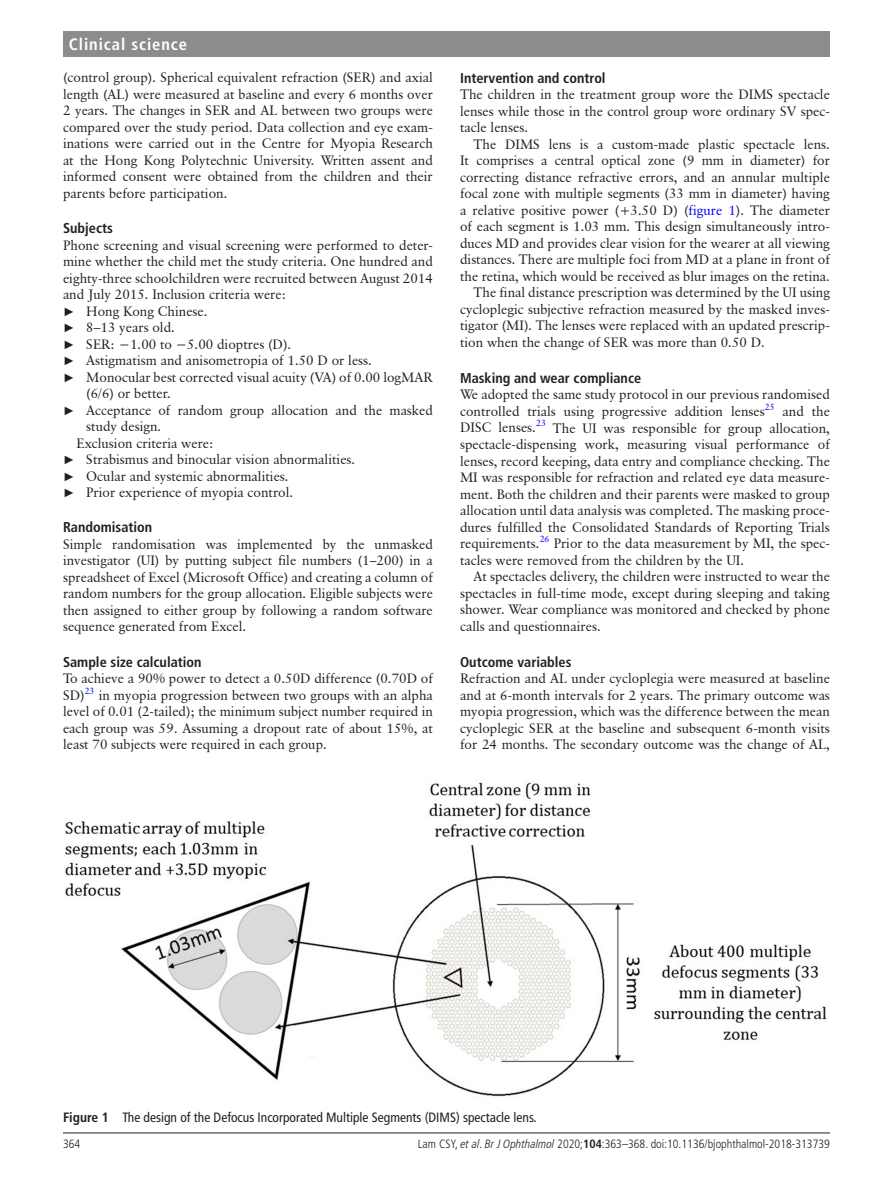
<style>
.page{position:relative;width:893px;height:1191px;background:#fff}
.page>*{position:absolute;margin:0;border:0;box-sizing:border-box;transform-origin:0 0}
.t1{font:700 condensed 16.5px "Frutiger LT Pro";letter-spacing:.055em;color:#fff}
.t2{font:700 condensed 14.25px "Frutiger LT Pro";color:#231f20}
.t3{font:13.5px/16.5px "Classical Garamond BT";color:#231f20;text-align:justify}
.t4{font:condensed 13.5px "Frutiger LT Pro";color:#231f20}
.t5{font:300 condensed 12px "Frutiger LT Pro";color:#231f20}
.s1{font-family:"Arial";font-size:12px}
.s2{color:#00f}
.s3{font-weight:700}
.s4{font-style:italic}
</style>
<div class="page">
<hr style="left:63px;top:1132px;width:767px;height:1px;background:#231f20">
<div style="left:63px;top:31px;width:767px;height:25px;background:#8a8c8e"></div>
<img style="left:65px;top:782px;width:762px;height:315px">
<p class="t1" style="left:69px;top:34px;width:120px">Clinical science</p>
<p class="t3" style="left:63px;top:69px;width:371px">(control group). Spherical equivalent refraction (SER) and axial length (AL) were measured at baseline and every 6 months over 2 years. The changes in SER and AL between two groups were compared over the study period. Data collection and eye exam&shy;inations were carried out in the Centre for Myopia Research at the Hong Kong Polytechnic University. Written assent and informed consent were obtained from the children and their parents before participation.</p>
<p class="t2" style="left:63px;top:220px;width:51px">Subjects</p>
<p class="t3" style="left:63px;top:236px;width:371px">Phone screening and visual screening were performed to deter-</p>
<p class="t3" style="left:63px;top:253px;width:371px">mine whether the child met the study criteria. One hundred and</p>
<p class="t3" style="left:63px;top:269px;width:371px">eighty-three schoolchildren were recruited between August 2014</p>
<p class="t3" style="left:63px;top:286px;width:225px">and July 2015. Inclusion criteria were:</p>
<p class="t3" style="left:63px;top:302px;width:146px"><span class="s1">►</span> Hong Kong Chinese.</p>
<p class="t3" style="left:63px;top:319px;width:113px"><span class="s1">►</span> 8–13 years old.</p>
<p class="t3" style="left:63px;top:335px;width:230px"><span class="s1">►</span> SER: −1.00 to −5.00 dioptres (D).</p>
<p class="t3" style="left:63px;top:352px;width:311px"><span class="s1">►</span> Astigmatism and anisometropia of 1.50 D or less.</p>
<p class="t3" style="left:63px;top:368px;width:371px"><span class="s1">►</span> Monocular best corrected visual acuity (VA) of 0.00 logMAR</p>
<p class="t3" style="left:86px;top:385px;width:86px">(6/6) or better.</p>
<p class="t3" style="left:63px;top:401px;width:371px"><span class="s1">►</span> Acceptance of random group allocation and the masked</p>
<p class="t3" style="left:86px;top:418px;width:77px">study design.</p>
<p class="t3" style="left:77px;top:434px;width:139px">Exclusion criteria were:</p>
<p class="t3" style="left:63px;top:451px;width:294px"><span class="s1">►</span> Strabismus and binocular vision abnormalities.</p>
<p class="t3" style="left:63px;top:467px;width:227px"><span class="s1">►</span> Ocular and systemic abnormalities.</p>
<p class="t3" style="left:63px;top:484px;width:232px"><span class="s1">►</span> Prior experience of myopia control.</p>
<p class="t2" style="left:63px;top:519px;width:91px">Randomisation</p>
<p class="t3" style="left:63px;top:536px;width:371px">Simple randomisation was implemented by the unmasked investigator (UI) by putting subject file numbers (1–200) in a spreadsheet of Excel (Microsoft Office) and creating a column of random numbers for the group allocation. Eligible subjects were then assigned to either group by following a random software sequence generated from Excel.</p>
<p class="t2" style="left:63px;top:653px;width:140px">Sample size calculation</p>
<p class="t3" style="left:63px;top:670px;width:371px">To achieve a 90% power to detect a 0.50D difference (0.70D of SD)<sup>23</sup> in myopia progression between two groups with an alpha level of 0.01 (2-tailed); the minimum subject number required in each group was 59. Assuming a dropout rate of about 15%, at least 70 subjects were required in each group.</p>
<p class="t2" style="left:460px;top:69px;width:147px">Intervention and control</p>
<p class="t3" style="left:460px;top:86px;width:371px">The children in the treatment group wore the DIMS spectacle lenses while those in the control group wore ordinary SV spec&shy;tacle lenses.</p>
<p class="t3" style="left:474px;top:136px;width:358px">The DIMS lens is a custom-made plastic spectacle lens.</p>
<p class="t3" style="left:460px;top:152px;width:371px">It comprises a central optical zone (9 mm in diameter) for</p>
<p class="t3" style="left:460px;top:169px;width:371px">correcting distance refractive errors, and an annular multiple</p>
<p class="t3" style="left:460px;top:185px;width:371px">focal zone with multiple segments (33 mm in diameter) having</p>
<p class="t3" style="left:460px;top:202px;width:371px">a relative positive power (+3.50 D) (<span class="s2">figure 1</span>). The diameter</p>
<p class="t3" style="left:460px;top:218px;width:371px">of each segment is 1.03 mm. This design simultaneously intro-</p>
<p class="t3" style="left:460px;top:235px;width:371px">duces MD and provides clear vision for the wearer at all viewing</p>
<p class="t3" style="left:460px;top:251px;width:371px">distances. There are multiple foci from MD at a plane in front of</p>
<p class="t3" style="left:460px;top:268px;width:371px">the retina, which would be received as blur images on the retina.</p>
<p class="t3" style="left:474px;top:284px;width:358px">The final distance prescription was determined by the UI using</p>
<p class="t3" style="left:460px;top:300px;width:371px">cycloplegic subjective refraction measured by the masked inves-</p>
<p class="t3" style="left:460px;top:317px;width:371px">tigator (MI). The lenses were replaced with an updated prescrip-</p>
<p class="t3" style="left:460px;top:333px;width:306px">tion when the change of SER was more than 0.50 D.</p>
<p class="t2" style="left:460px;top:369px;width:183px">Masking and wear compliance</p>
<p class="t3" style="left:460px;top:386px;width:371px">We adopted the same study protocol in our previous randomised controlled trials using progressive addition lenses<sup>25</sup> and the DISC lenses.<sup>23</sup> The UI was responsible for group allocation, spectacle-dispensing work, measuring visual performance of lenses, record keeping, data entry and compliance checking. The MI was responsible for refraction and related eye data measure&shy;ment. Both the children and their parents were masked to group allocation until data analysis was completed. The masking proce&shy;dures fulfilled the Consolidated Standards of Reporting Trials requirements.<sup>26</sup> Prior to the data measurement by MI, the spec&shy;tacles were removed from the children by the UI.</p>
<p class="t3" style="left:460px;top:568px;width:371px;text-indent:14px">At spectacles delivery, the children were instructed to wear the spectacles in full-time mode, except during sleeping and taking shower. Wear compliance was monitored and checked by phone calls and questionnaires.</p>
<p class="t2" style="left:460px;top:653px;width:113px">Outcome variables</p>
<p class="t3" style="left:460px;top:670px;width:371px">Refraction and AL under cycloplegia were measured at baseline and at 6-month intervals for 2 years. The primary outcome was myopia progression, which was the difference between the mean cycloplegic SER at the baseline and subsequent 6-month visits for 24 months. The secondary outcome was the change of AL,</p>
<p class="t4" style="left:63px;top:1109px;width:475px"><span class="s3">Figure 1</span> The design of the Defocus Incorporated Multiple Segments (DIMS) spectacle lens.</p>
<p class="t5" style="left:63px;top:1136px;width:19px">364</p>
<p class="t5" style="left:418px;top:1136px;width:414px">Lam CSY, <span class="s4">et al</span>. <span class="s4">Br J Ophthalmol</span> 2020;<span class="s3">104</span>:363–368. doi:10.1136/bjophthalmol-2018-313739</p>
</div>
